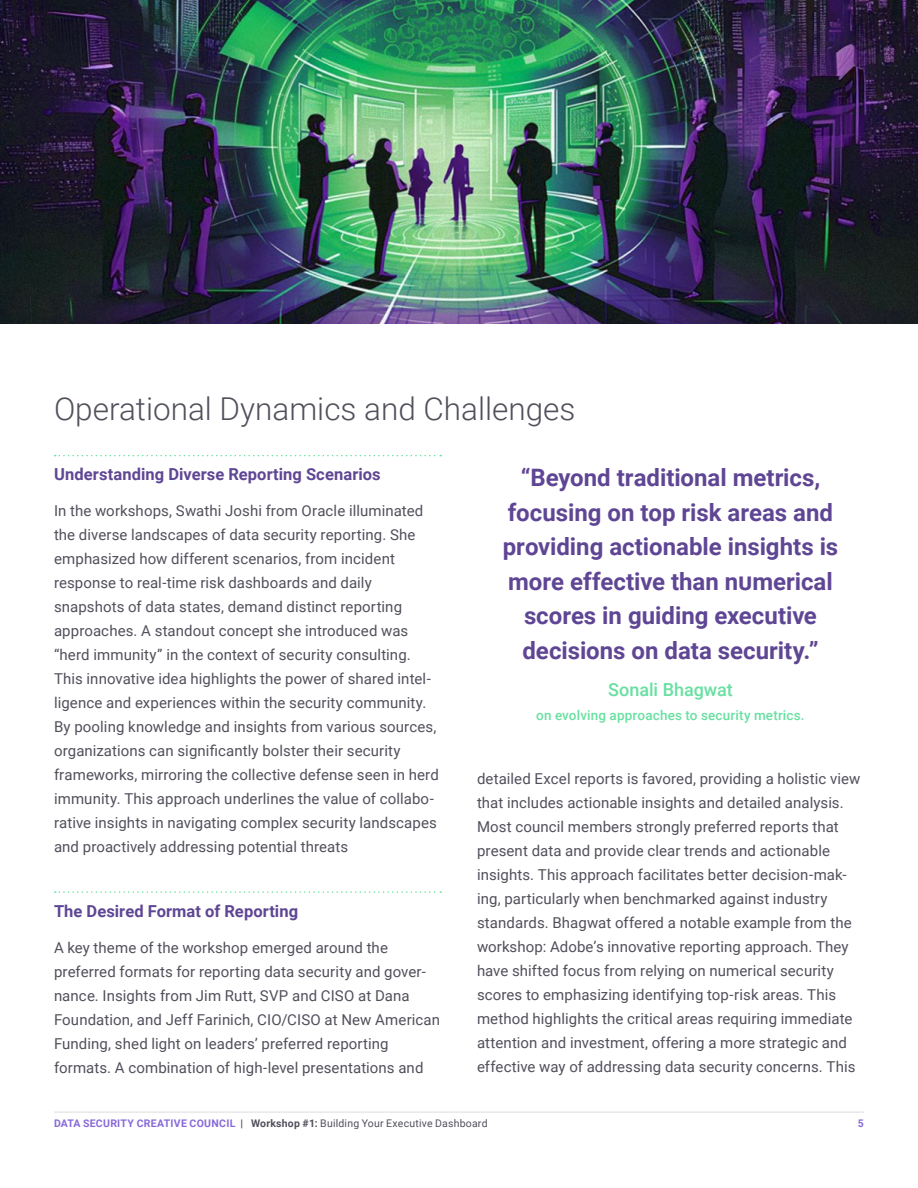
<style>
.page{position:relative;width:918px;height:1188px;background:#fff}
.page>*{position:absolute;margin:0;border:0;box-sizing:border-box;transform-origin:0 0}
.HEADLINE-3{font:300 31.5px "Roboto";color:#524f5b}
.t1{font:700 24px/34.5px "Roboto";color:#5f4694;text-align:center}
.Quote-Author{font:500 18px "Roboto";color:#68e0a1}
.Subhead_-_Left{font:700 16.5px "Roboto";letter-spacing:.005em;color:#5f4694}
.Body_Copy{font:15px/24px "Roboto";letter-spacing:.005em;color:#524f5b}
.Quote-Author-Subject{font:500 13.5px "Roboto";letter-spacing:.01em;color:#68e0a1}
.t2{font:10.5px "Roboto";letter-spacing:.02em;color:#524f5b}
.t3{font:700 10.5px "Roboto";color:#886ad8}
.s1{font-weight:700;color:#886ad8}
.s2{font-weight:700}
</style>
<div class="page">
<svg style="left:55px;top:455px;width:386px;height:1px"></svg>
<svg style="left:55px;top:891px;width:386px;height:2px"></svg>
<img style="left:0;top:0;width:918px;height:324px">
<hr style="left:54px;top:1112px;width:810px;height:1px;background:#dcdcde">
<p class="HEADLINE-3" style="left:54px;top:386px;width:523px">Operational Dynamics and Challenges</p>
<p class="Subhead_-_Left" style="left:54px;top:463px;width:328px">Understanding Diverse Reporting Scenarios</p>
<p class="Body_Copy" style="left:54px;top:498px;width:386px">In the workshops, Swathi Joshi from Oracle illuminated the diverse landscapes of data security reporting. She emphasized how different scenarios, from incident response to real-time risk dashboards and daily snapshots of data states, demand distinct reporting approaches. A standout concept she introduced was “herd immunity” in the context of security consulting.<br>This innovative idea highlights the power of shared intel&shy;ligence and experiences within the security community.<br>By pooling knowledge and insights from various sources, organizations can significantly bolster their security frameworks, mirroring the collective defense seen in herd immunity. This approach underlines the value of collabo&shy;rative insights in navigating complex security landscapes and proactively addressing potential threats</p>
<p class="Subhead_-_Left" style="left:54px;top:899px;width:246px">The Desired Format of Reporting</p>
<p class="Body_Copy" style="left:54px;top:935px;width:388px">A key theme of the workshop emerged around the preferred formats for reporting data security and gover&shy;nance. Insights from Jim Rutt, SVP and CISO at Dana Foundation, and Jeff Farinich, CIO/CISO at New American Funding, shed light on leaders’ preferred reporting formats. A combination of high-level presentations and</p>
<p class="t1" style="left:503px;top:459px;width:337px">“Beyond traditional metrics, focusing on top risk areas and providing actionable insights is more effective than nUmerical scores in guiding executive decisions on data security.”</p>
<p class="Quote-Author" style="left:608px;top:677px;width:126px">Sonali Bhagwat</p>
<p class="Quote-Author-Subject" style="left:536px;top:706px;width:270px">on evolving approaches to security metrics.</p>
<p class="Body_Copy" style="left:477px;top:766px;width:385px">detailed Excel reports is favored, providing a holistic view that includes actionable insights and detailed analysis.<br>Most council members strongly preferred reports that present data and provide clear trends and actionable insights. This approach facilitates better decision-mak&shy;ing, particularly when benchmarked against industry standards. Bhagwat offered a notable example from the workshop: Adobe’s innovative reporting approach. They have shifted focus from relying on numerical security scores to emphasizing identifying top-risk areas. This method highlights the critical areas requiring immediate attention and investment, offering a more strategic and effective way of addressing data security concerns. This</p>
<p class="t2" style="left:54px;top:1116px;width:435px"><span class="s1">DATA SECURITY CREATIVE COUNCIL</span> <span class="s2">| Workshop #1:</span> Building Your Executive Dashboard</p>
<p class="t3" style="left:858px;top:1116px;width:8px">5</p>
</div>
